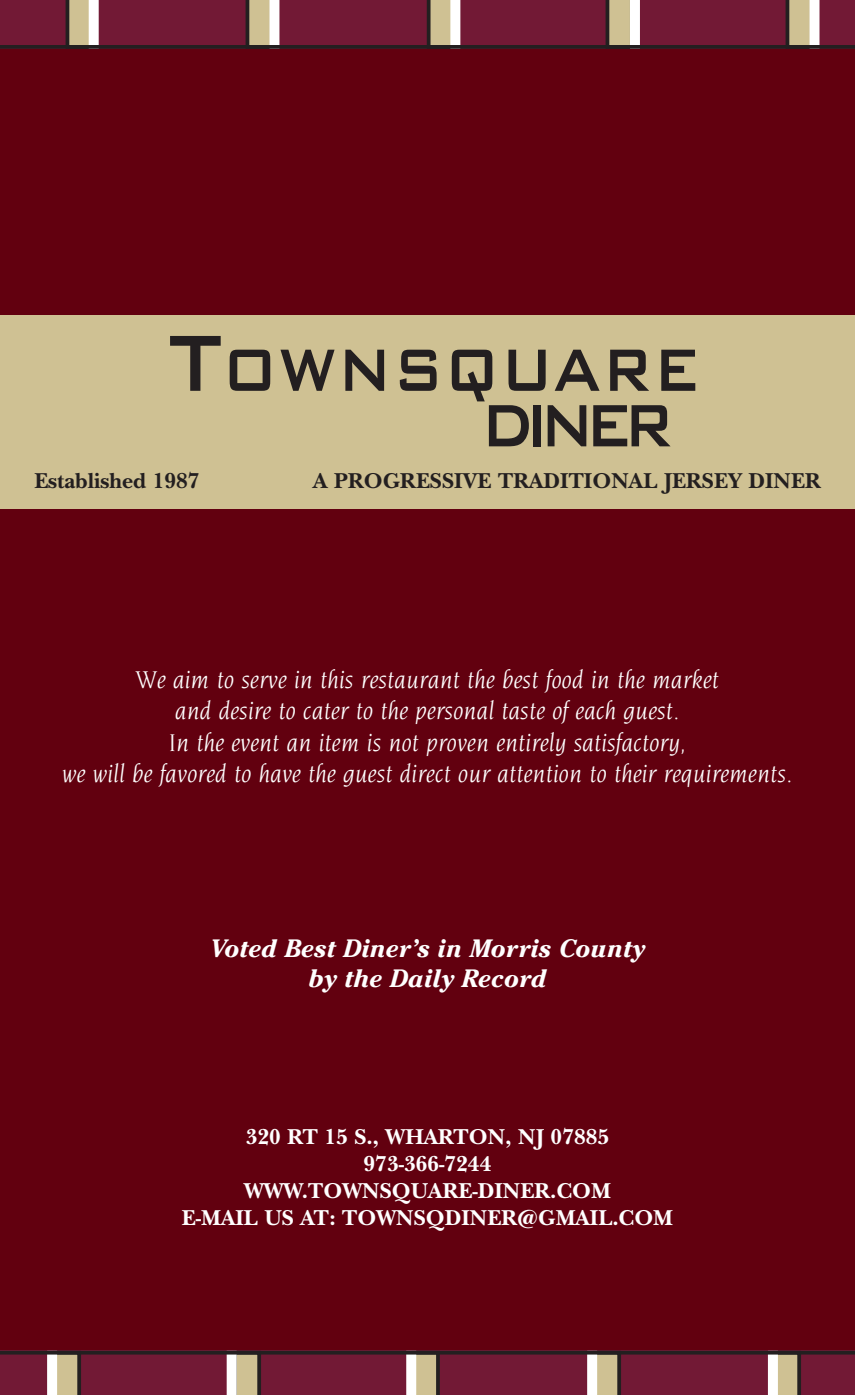
<style>
.page{position:relative;width:855px;height:1395px;background:#62000f}
.page>*{position:absolute;margin:0;border:0;box-sizing:border-box;transform-origin:0 0}
.t1{font:500 79.75px "Bank Gothic BT";color:#231f20;scale:.8 1}
.t2{font:italic 26.25px/31.5px "Novarese";color:#fff;text-align:center}
.t3{font:italic 700 25px/30px "Cheltenham";color:#fff;text-align:center}
.t4{font:700 22.5px/27px "New Baskerville";color:#fff;text-align:center}
.t5{font:700 22.5px "New Baskerville";color:#231f20}
.s1{font-size:106.25px}
</style>
<div class="page">
<div style="left:0;top:0;width:855px;height:49px;background:#721935"></div>
<svg style="left:66px;top:0;width:23px;height:45px"></svg>
<svg style="left:246px;top:0;width:23px;height:45px"></svg>
<svg style="left:427px;top:0;width:23px;height:45px"></svg>
<svg style="left:606px;top:0;width:24px;height:45px"></svg>
<svg style="left:786px;top:0;width:24px;height:45px"></svg>
<div style="left:89px;top:0;width:10px;height:49px;background:#fff"></div>
<div style="left:269px;top:0;width:10px;height:49px;background:#fff"></div>
<div style="left:450px;top:0;width:10px;height:49px;background:#fff"></div>
<div style="left:630px;top:0;width:10px;height:49px;background:#fff"></div>
<div style="left:810px;top:0;width:10px;height:49px;background:#fff"></div>
<svg style="left:0;top:45px;width:855px;height:4px;background:#271f21"></svg>
<div style="left:0;top:1351px;width:855px;height:44px;background:#721935"></div>
<svg style="left:778px;top:1355px;width:23px;height:40px"></svg>
<svg style="left:597px;top:1355px;width:24px;height:40px"></svg>
<svg style="left:416px;top:1355px;width:24px;height:40px"></svg>
<svg style="left:237px;top:1355px;width:24px;height:40px"></svg>
<svg style="left:57px;top:1355px;width:24px;height:40px"></svg>
<div style="left:768px;top:1351px;width:10px;height:44px;background:#fff"></div>
<div style="left:587px;top:1351px;width:10px;height:44px;background:#fff"></div>
<div style="left:406px;top:1351px;width:10px;height:44px;background:#fff"></div>
<div style="left:227px;top:1351px;width:10px;height:44px;background:#fff"></div>
<div style="left:47px;top:1351px;width:10px;height:44px;background:#fff"></div>
<svg style="left:0;top:1351px;width:855px;height:4px;background:#2c2023"></svg>
<div style="left:0;top:316px;width:855px;height:193px;background:#cfc193"></div>
<h1 class="t1" style="left:169px;top:317px;width:667px"><span class="s1">T</span>OWNSQUARE</h1>
<h1 class="t1" style="left:480px;top:372px;width:244px">DINER</h1>
<p class="t5" style="left:34px;top:467px;width:167px">Established 1987</p>
<p class="t5" style="left:313px;top:467px;width:509px">A PROGRESSIVE TRADITIONAL JERSEY DINER</p>
<p class="t2" style="left:62px;top:665px;width:732px">We aim to serve in this restaurant the best food in the market<br>and desire to cater to the personal taste of each guest.<br>In the event an item is not proven entirely satisfactory,<br>we will be favored to have the guest direct our attention to their requirements.</p>
<p class="t3" style="left:210px;top:933px;width:437px">Voted Best Diner’s in Morris County by the Daily Record</p>
<p class="t4" style="left:182px;top:1123px;width:493px">320 RT 15 S., WHARTON, NJ 07885<br>973-366-7244<br>WWW.TOWNSQUARE-DINER.COM<br>E-MAIL US AT: TOWNSQDINER@GMAIL.COM</p>
</div>
